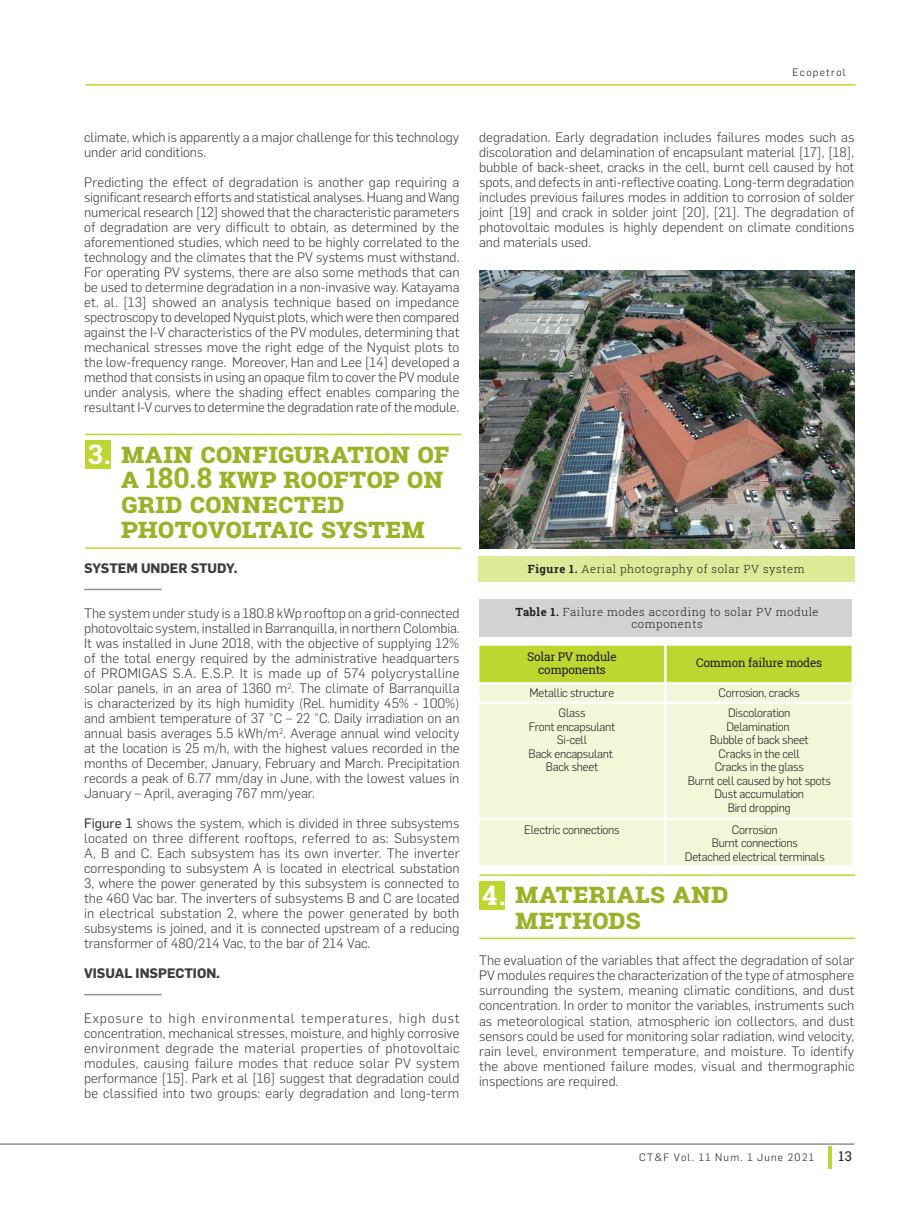
<style>
.page{position:relative;width:919px;height:1208px;background:#fff}
.page>*{position:absolute;margin:0;border:0;box-sizing:border-box;transform-origin:0 0}
.t1{font:700 28.5px/25.2px "Roboto Slab";letter-spacing:-.015em;color:#9cb226}
.t2{font:300 13.5px/15px "Flama";color:#3e3e3f;text-align:justify}
.t3{font:700 13.5px "Flama";color:#3e3e3f}
.t4{font:13.5px "Roboto Slab";color:#231f20}
.t5{font:300 12px/13.5px "Flama";letter-spacing:-.02em;color:#231f20;text-align:center}
.t6{font:12px/13.5px "Roboto Slab";letter-spacing:-.02em;color:#231f20;text-align:center}
.t7{font:300 11.25px/12px "Roboto Slab";letter-spacing:.05em;color:#231f20;text-align:center}
.t8{font:300 10.5px "Flama";letter-spacing:.12em;color:#231f20}
.s1{font-size:27px;color:#fff}
.s2{font-family:"Flama Basic";font-weight:400}
.s3{font-weight:700}
</style>
<div class="page">
<svg style="left:828px;top:1146px;width:3px;height:23px"></svg>
<hr style="left:86px;top:84px;width:769px;height:2px;background:#bed630">
<hr style="left:0;top:1143px;width:854px;height:1px;background:#57585a">
<div style="left:478px;top:557px;width:376px;height:25px;background:#deea97"></div>
<div style="left:85px;top:441px;width:25px;height:28px;background:#bed630"></div>
<hr style="left:85px;top:547px;width:376px;height:2px;background:#bed630">
<hr style="left:85px;top:434px;width:376px;height:1px;background:#bed630">
<div style="left:479px;top:881px;width:25px;height:28px;background:#bed630"></div>
<hr style="left:479px;top:937px;width:376px;height:2px;background:#bed630">
<hr style="left:479px;top:874px;width:376px;height:1px;background:#bed630">
<hr style="left:84px;top:589px;width:78px;height:1px;background:#939598">
<hr style="left:84px;top:994px;width:78px;height:1px;background:#939598">
<img style="left:479px;top:270px;width:375px;height:279px">
<svg style="left:479px;top:645px;width:373px;height:220px;background:#eaf1bf"></svg>
<div style="left:479px;top:599px;width:372px;height:38px;background:#d1d2d4"></div>
<p class="t8" style="left:792px;top:65px;width:55px">Ecopetrol</p>
<p class="t2" style="left:84px;top:128px;width:376px">climate, which is apparently a a major challenge for this technology under arid conditions.</p>
<p class="t2" style="left:84px;top:173px;width:377px">Predicting the effect of degradation is another gap requiring a significant research efforts and statistical analyses. Huang and Wang numerical research [12] showed that the characteristic parameters of degradation are very difficult to obtain, as determined by the aforementioned studies, which need to be highly correlated to the technology and the climates that the PV systems must withstand.<br>For operating PV systems, there are also some methods that can be used to determine degradation in a non-invasive way. Katayama et. al. [13] showed an analysis technique based on impedance spectroscopy to developed Nyquist plots, which were then compared against the I-V characteristics of the PV modules, determining that mechanical stresses move the right edge of the Nyquist plots to the low-frequency range. Moreover, Han and Lee [14] developed a method that consists in using an opaque film to cover the PV module under analysis, where the shading effect enables comparing the resultant I-V curves to determine the degradation rate of the module.</p>
<h1 class="t1" style="left:121px;top:439px;width:330px;text-indent:-33px"><span class="s1">3.</span> MAIN CONFIGURATION OF<br>A 180.8 KWP ROOFTOP ON<br>GRID CONNECTED<br>PHOTOVOLTAIC SYSTEM</h1>
<p class="t3" style="left:84px;top:558px;width:155px">SYSTEM UNDER STUDY.</p>
<p class="t2" style="left:84px;top:605px;width:377px">The system under study is a 180.8 kWp rooftop on a grid-connected photovoltaic system, installed in Barranquilla, in northern Colombia.<br>It was installed in June 2018, with the objective of supplying 12% of the total energy required by the administrative headquarters of PROMIGAS S.A. E.S.P. It is made up of 574 polycrystalline solar panels, in an area of 1360 m<sup>2</sup>. The climate of Barranquilla is characterized by its high humidity (Rel. humidity 45% - 100%) and ambient temperature of 37 °C – 22 °C. Daily irradiation on an annual basis averages 5.5 kWh/m<sup>2</sup>. Average annual wind velocity at the location is 25 m/h, with the highest values recorded in the months of December, January, February and March. Precipitation records a peak of 6.77 mm/day in June, with the lowest values in January – April, averaging 767 mm/year.</p>
<p class="t2" style="left:84px;top:815px;width:377px"><span class="s2">Figure 1</span> shows the system, which is divided in three subsystems located on three different rooftops, referred to as: Subsystem A, B and C. Each subsystem has its own inverter. The inverter corresponding to subsystem A is located in electrical substation 3, where the power generated by this subsystem is connected to the 460 Vac bar. The inverters of subsystems B and C are located in electrical substation 2, where the power generated by both subsystems is joined, and it is connected upstream of a reducing transformer of 480/214 Vac, to the bar of 214 Vac.</p>
<p class="t3" style="left:84px;top:963px;width:137px">VISUAL INSPECTION.</p>
<p class="t2" style="left:84px;top:1010px;width:377px">Exposure to high environmental temperatures, high dust concentration, mechanical stresses, moisture, and highly corrosive environment degrade the material properties of photovoltaic modules, causing failure modes that reduce solar PV system performance [15]. Park et al [16] suggest that degradation could be classified into two groups: early degradation and long-term</p>
<p class="t2" style="left:479px;top:128px;width:377px">degradation. Early degradation includes failures modes such as discoloration and delamination of encapsulant material [17], [18], bubble of back-sheet, cracks in the cell, burnt cell caused by hot spots, and defects in anti-reflective coating. Long-term degradation includes previous failures modes in addition to corrosion of solder joint [19] and crack in solder joint [20], [21]. The degradation of photovoltaic modules is highly dependent on climate conditions and materials used.</p>
<p class="t7" style="left:528px;top:562px;width:278px"><span class="s3">Figure 1.</span> Aerial photography of solar PV system</p>
<p class="t7" style="left:515px;top:605px;width:305px"><span class="s3">Table 1.</span> Failure modes according to solar PV module components</p>
<p class="t6" style="left:527px;top:649px;width:91px">Solar PV module components</p>
<p class="t5" style="left:528px;top:705px;width:88px">Glass<br>Front encapsulant<br>Si-cell<br>Back encapsulant<br>Back sheet</p>
<p class="t5" style="left:687px;top:705px;width:144px">Discoloration<br>Delamination<br>Bubble of back sheet<br>Cracks in the cell<br>Cracks in the glass<br>Burnt cell caused by hot spots<br>Dust accumulation<br>Bird dropping</p>
<p class="t6" style="left:696px;top:656px;width:128px">Common failure modes</p>
<p class="t5" style="left:529px;top:685px;width:86px">Metallic structure</p>
<p class="t5" style="left:718px;top:685px;width:83px">Corrosion, cracks</p>
<p class="t5" style="left:524px;top:822px;width:97px">Electric connections</p>
<p class="t5" style="left:685px;top:822px;width:141px">Corrosion<br>Burnt connections<br>Detached electrical terminals</p>
<h1 class="t1" style="left:514px;top:880px;width:215px;text-indent:-33px"><span class="s1">4.</span> MATERIALS AND<br>METHODS</h1>
<p class="t2" style="left:479px;top:952px;width:377px">The evaluation of the variables that affect the degradation of solar PV modules requires the characterization of the type of atmosphere surrounding the system, meaning climatic conditions, and dust concentration. In order to monitor the variables, instruments such as meteorological station, atmospheric ion collectors, and dust sensors could be used for monitoring solar radiation, wind velocity, rain level, environment temperature, and moisture. To identify the above mentioned failure modes, visual and thermographic inspections are required.</p>
<p class="t8" style="left:639px;top:1149px;width:176px">CT&amp;F Vol. 11 Num. 1 June 2021</p>
<p class="t4" style="left:838px;top:1146px;width:15px">13</p>
</div>
